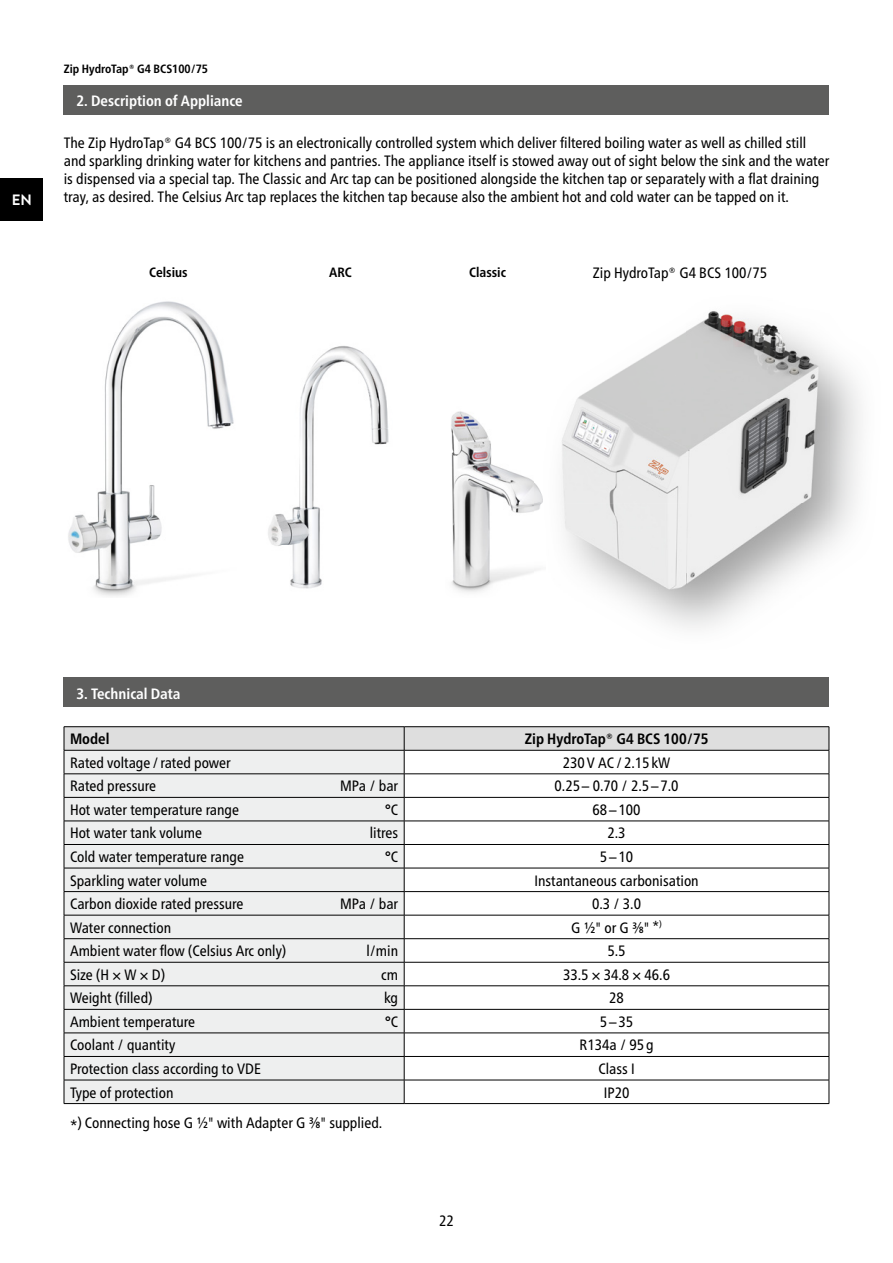
<style>
.page{position:relative;width:893px;height:1263px;background:#fff}
.page>*{position:absolute;margin:0;border:0;box-sizing:border-box;transform-origin:0 0}
.t1{font:condensed 15px/18px "Frutiger Neue LTW1 G";color:#000}
.t2{font:700 condensed 15px "Frutiger Neue LTW1 G";color:#fff}
.t3{font:700 condensed 15px "Frutiger Neue LTW1 G";color:#000}
.t4{font:700 15px "Brandon Text";color:#fff}
.t5{font:700 condensed 13.5px "Frutiger Neue LTW1 G";color:#000}
.t6{font:700 condensed 12px "Frutiger Neue LTW1 G";color:#000}
.s1{font-size:13.5px}
</style>
<div class="page">
<div style="left:0;top:179px;width:43px;height:42px;background:#000"></div>
<div style="left:64px;top:85px;width:765px;height:30px;background:#5e5e5d"></div>
<div style="left:64px;top:677px;width:765px;height:30px;background:#5e5e5d"></div>
<hr style="left:64px;top:726px;width:340px;height:1px;background:#000">
<hr style="left:404px;top:726px;width:425px;height:1px;background:#000">
<hr style="left:404px;top:1103px;width:425px;height:1px;background:#000">
<svg style="left:64px;top:727px;width:766px;height:376px"></svg>
<hr style="left:64px;top:1103px;width:340px;height:1px;background:#000">
<img style="left:451px;top:411px;width:84px;height:181px">
<img style="left:68px;top:301px;width:166px;height:295px">
<img style="left:268px;top:346px;width:121px;height:243px">
<img style="left:535px;top:483px;width:8px;height:88px">
<img style="left:552px;top:307px;width:277px;height:300px">
<p class="t4" style="left:12px;top:189px;width:22px">EN</p>
<p class="t6" style="left:64px;top:62px;width:146px">Zip HydroTap® G4 BCS100/75</p>
<p class="t2" style="left:77px;top:92px;width:168px">2. Description of Appliance</p>
<p class="t1" style="left:64px;top:133px;width:767px">The Zip HydroTap® G4 BCS 100/75 is an electronically controlled system which deliver filtered boiling water as well as chilled still and sparkling drinking water for kitchens and pantries. The appliance itself is stowed away out of sight below the sink and the water is dispensed via a special tap. The Classic and Arc tap can be positioned alongside the kitchen tap or separately with a flat draining tray, as desired. The Celsius Arc tap replaces the kitchen tap because also the ambient hot and cold water can be tapped on it.</p>
<p class="t5" style="left:149px;top:264px;width:40px">Celsius</p>
<p class="t5" style="left:329px;top:264px;width:24px">ARC</p>
<p class="t5" style="left:469px;top:264px;width:38px">Classic</p>
<p class="t1" style="left:593px;top:263px;width:176px">Zip HydroTap® G4 BCS 100/75</p>
<p class="t2" style="left:77px;top:685px;width:105px">3. Technical Data</p>
<p class="t3" style="left:70px;top:730px;width:41px">Model</p>
<p class="t3" style="left:525px;top:730px;width:185px">Zip HydroTap® G4 BCS 100/75</p>
<p class="t1" style="left:70px;top:753px;width:162px">Rated voltage / rated power</p>
<p class="t1" style="left:563px;top:753px;width:109px">230 V AC / 2.15 kW</p>
<p class="t1" style="left:70px;top:777px;width:88px">Rated pressure</p>
<p class="t1" style="left:340px;top:777px;width:60px">MPa / bar</p>
<p class="t1" style="left:555px;top:777px;width:126px">0.25 – 0.70 / 2.5 – 7.0</p>
<p class="t1" style="left:70px;top:801px;width:171px">Hot water temperature range</p>
<p class="t1" style="left:385px;top:801px;width:15px">°C</p>
<p class="t1" style="left:593px;top:801px;width:50px">68 – 100</p>
<p class="t1" style="left:70px;top:824px;width:134px">Hot water tank volume</p>
<p class="t1" style="left:370px;top:824px;width:30px">litres</p>
<p class="t1" style="left:607px;top:824px;width:20px">2.3</p>
<p class="t1" style="left:70px;top:848px;width:176px">Cold water temperature range</p>
<p class="t1" style="left:385px;top:848px;width:15px">°C</p>
<p class="t1" style="left:600px;top:848px;width:35px">5 – 10</p>
<p class="t1" style="left:70px;top:871px;width:139px">Sparkling water volume</p>
<p class="t1" style="left:534px;top:871px;width:166px">Instantaneous carbonisation</p>
<p class="t1" style="left:70px;top:895px;width:175px">Carbon dioxide rated pressure</p>
<p class="t1" style="left:340px;top:895px;width:60px">MPa / bar</p>
<p class="t1" style="left:592px;top:895px;width:51px">0.3 / 3.0</p>
<p class="t1" style="left:70px;top:918px;width:103px">Water connection</p>
<p class="t1" style="left:571px;top:918px;width:92px">G ½" or G ⅜" <span class="s1">*</span><sup>)</sup></p>
<p class="t1" style="left:70px;top:942px;width:218px">Ambient water flow (Celsius Arc only)</p>
<p class="t1" style="left:366px;top:942px;width:33px">l/min</p>
<p class="t1" style="left:607px;top:942px;width:20px">5.5</p>
<p class="t1" style="left:70px;top:965px;width:97px">Size (H × W × D)</p>
<p class="t1" style="left:381px;top:965px;width:18px">cm</p>
<p class="t1" style="left:563px;top:965px;width:109px">33.5 × 34.8 × 46.6</p>
<p class="t1" style="left:70px;top:989px;width:84px">Weight (filled)</p>
<p class="t1" style="left:384px;top:989px;width:16px">kg</p>
<p class="t1" style="left:609px;top:989px;width:16px">28</p>
<p class="t1" style="left:70px;top:1012px;width:127px">Ambient temperature</p>
<p class="t1" style="left:385px;top:1012px;width:15px">°C</p>
<p class="t1" style="left:600px;top:1012px;width:35px">5 – 35</p>
<p class="t1" style="left:70px;top:1036px;width:107px">Coolant / quantity</p>
<p class="t1" style="left:580px;top:1036px;width:75px">R134a / 95 g</p>
<p class="t1" style="left:70px;top:1060px;width:192px">Protection class according to VDE</p>
<p class="t1" style="left:598px;top:1060px;width:38px">Class I</p>
<p class="t1" style="left:70px;top:1083px;width:105px">Type of protection</p>
<p class="t1" style="left:604px;top:1083px;width:27px">IP20</p>
<p class="t1" style="left:70px;top:1113px;width:314px">*) Connecting hose G ½" with Adapter G ⅜" supplied.</p>
<p class="t1" style="left:439px;top:1212px;width:16px">22</p>
</div>
